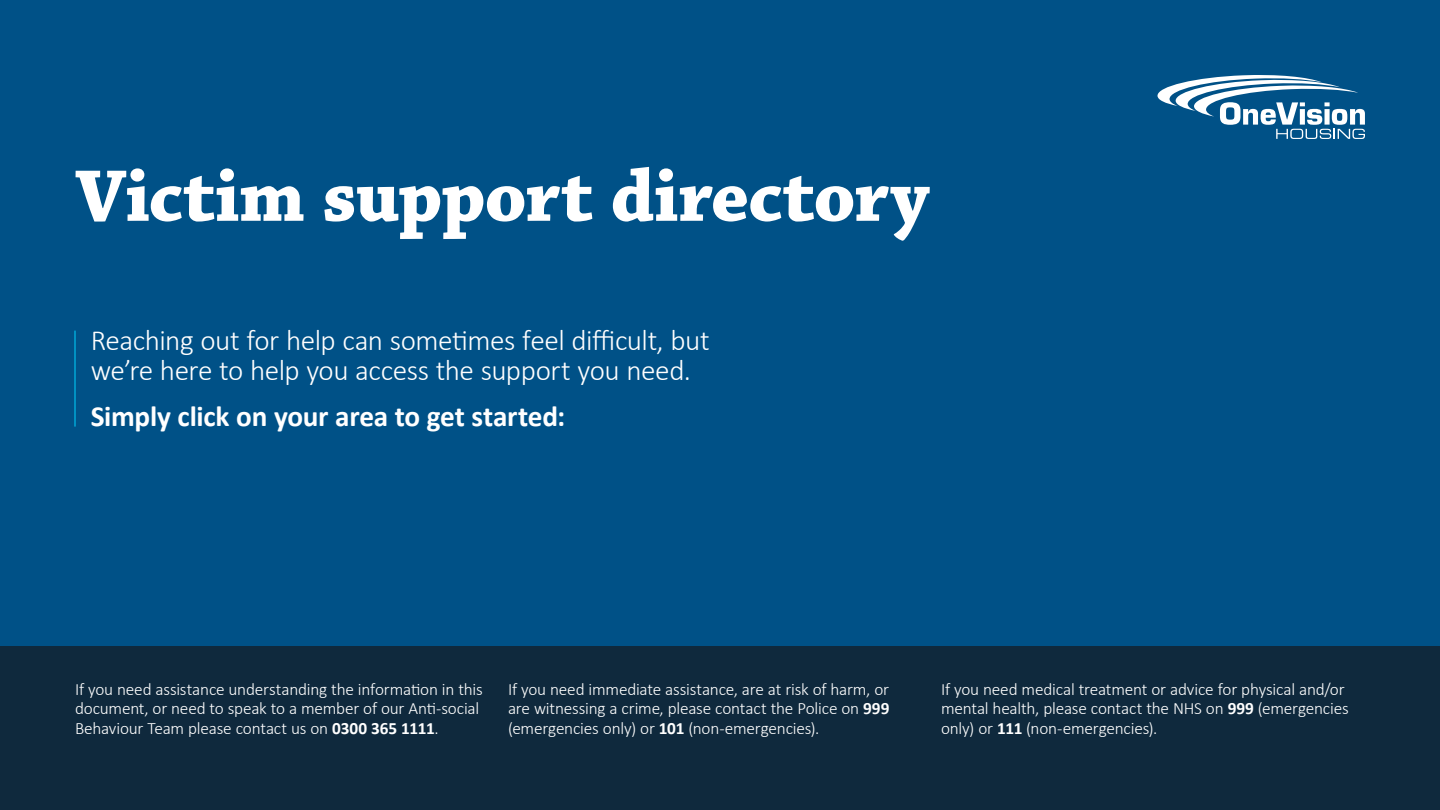
<style>
.page{position:relative;width:1440px;height:810px;background:#005187}
.page>*{position:absolute;margin:0;border:0;box-sizing:border-box;transform-origin:0 0}
.t1{font:700 77.03px "Chaparral Pro";letter-spacing:-.01em;color:#fff}
.t2{font:300 29.25px/30.8px "Calibri";letter-spacing:-.015em;color:#fff}
.t3{font:700 29.25px "Calibri";letter-spacing:-.01em;color:#fff}
.t4{font:300 17.25px/19.5px "Calibri";letter-spacing:-.01em;color:#fff}
.s1{font-weight:700}
</style>
<div class="page">
<svg style="left:1157px;top:75px;width:208px;height:64px"></svg>
<hr style="left:74px;top:331px;width:2px;height:96px;background:#00a7d6">
<div style="left:0;top:646px;width:1440px;height:164px;background:#0f293d"></div>
<h1 class="t1" style="left:75px;top:151px;width:856px">Victim support directory</h1>
<h2 class="t2" style="left:91px;top:324px;width:620px">Reaching out for help can sometimes feel difficult, but we’re here to help you access the support you need.</h2>
<h2 class="t3" style="left:91px;top:398px;width:476px">Simply click on your area to get started:</h2>
<p class="t4" style="left:75px;top:679px;width:409px">If you need assistance understanding the information in this document, or need to speak to a member of our Anti-social<br>Behaviour Team please contact us on <span class="s1">0300 365 1111</span>.</p>
<p class="t4" style="left:508px;top:679px;width:383px;text-align:justify">If you need immediate assistance, are at risk of harm, or are witnessing a crime, please contact the Police on <span class="s1">999 </span>(emergencies only) or <span class="s1">101</span> (non-emergencies).</p>
<p class="t4" style="left:941px;top:679px;width:409px">If you need medical treatment or advice for physical and/or mental health, please contact the NHS on <span class="s1">999</span> (emergencies only) or <span class="s1">111</span> (non-emergencies).</p>
</div>
